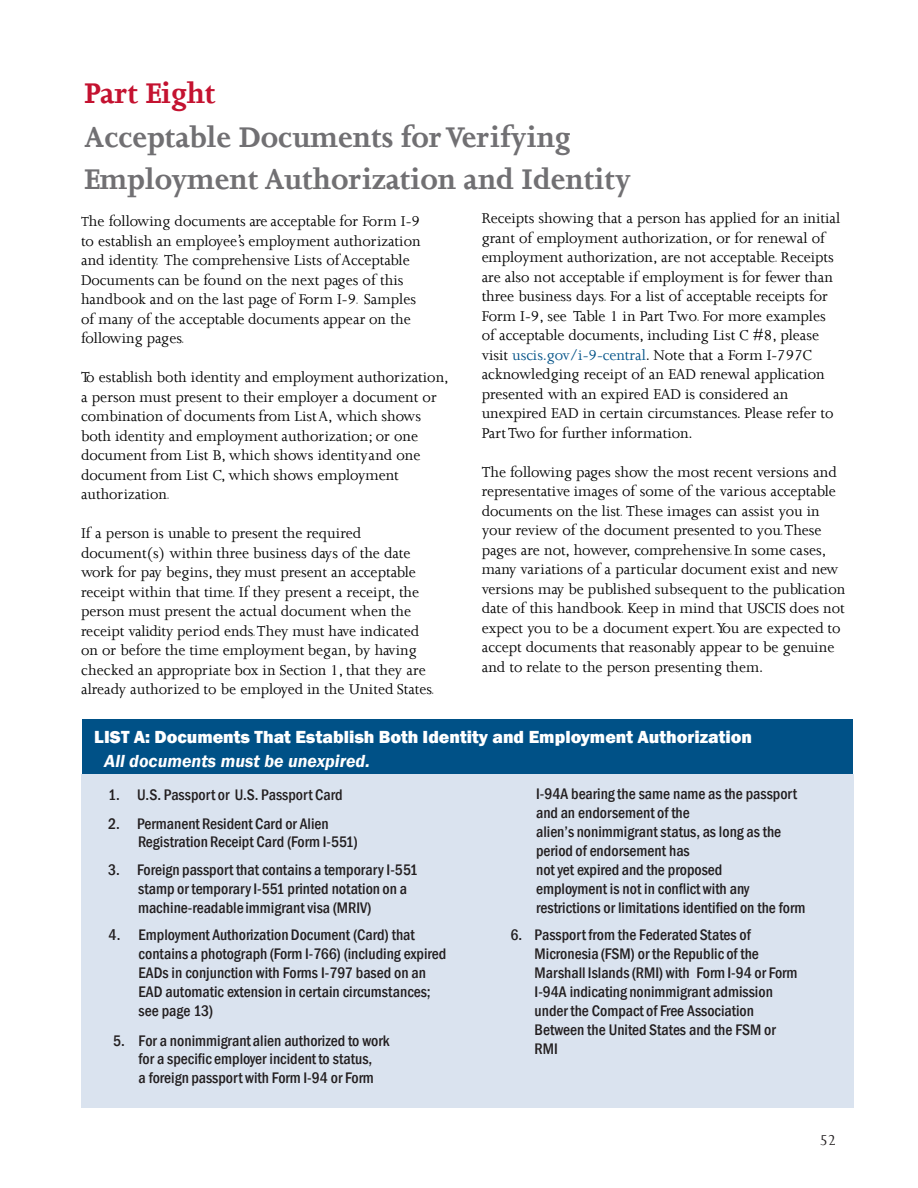
<style>
.page{position:relative;width:918px;height:1188px;background:#fff}
.page>*{position:absolute;margin:0;border:0;box-sizing:border-box;transform-origin:0 0}
.t1{font:700 33px "Joanna";color:#717073}
.t2{font:700 33px "Joanna";color:#c41230}
.t3{font:800 18px "Franklin Gothic";color:#fff}
.t4{font:italic 600 18px "Franklin Gothic";color:#fff}
.updated_body_2017{font:16.5px/19.5px "Joanna";color:#000}
.t5{font:16.5px "Joanna";color:#231f20}
.t6{font:500 condensed 15.75px/18.9px "Franklin Gothic";color:#231f20}
.s1{font-size:15px}
.s2{color:#005187}
</style>
<div class="page">
<div style="left:82px;top:719px;width:771px;height:56px;background:#005187"></div>
<div style="left:81px;top:775px;width:772px;height:333px;background:#dae3ef"></div>
<p class="t2" style="left:84px;top:73px;width:133px">Part Eight</p>
<p class="t1" style="left:84px;top:117px;width:488px">Acceptable Documents for Verifying</p>
<p class="t1" style="left:84px;top:159px;width:548px">Employment Authorization and Identity</p>
<p class="updated_body_2017" style="left:81px;top:211px;width:341px"><span class="s1">T</span>he following documents are acceptable for Form I-9 to establish an employee’s employment authorization and identity. The comprehensive Lists of Acceptable Documents can be found on the next pages of this handbook and on the last page of Form I-9. Samples of many of the acceptable documents appear on the following pages.</p>
<p class="updated_body_2017" style="left:81px;top:367px;width:369px">To establish both identity and employment authorization, a person must present to their employer a document or combination of documents from List A, which shows both identity and employment authorization; or one document from List B, which shows identity and one document from List C, which shows employment authorization.</p>
<p class="updated_body_2017" style="left:81px;top:523px;width:354px">If a person is unable to present the required document(s) within three business days of the date work for pay begins, they must present an acceptable receipt within that time. If they present a receipt, the person must present the actual document when the receipt validity period ends. They must have indicated on or before the time employment began, by having checked an appropriate box in Section 1, that they are already authorized to be employed in the United States.</p>
<p class="updated_body_2017" style="left:482px;top:208px;width:360px">Receipts showing that a person has applied for an initial grant of employment authorization, or for renewal of employment authorization, are not acceptable. Receipts are also not acceptable if employment is for fewer than three business days. For a list of acceptable receipts for Form I-9, see Table 1 in Part Two. For more examples of acceptable documents, including List C #8, please visit <span class="s2">uscis.gov/i-9-central</span>. Note that a Form I-797C acknowledging receipt of an EAD renewal application presented with an expired EAD is considered an unexpired EAD in certain circumstances. Please refer to Part Two for further information.</p>
<p class="updated_body_2017" style="left:482px;top:461px;width:365px">The following pages show the most recent versions and representative images of some of the various acceptable documents on the list. These images can assist you in your review of the document presented to you. These pages are not, however, comprehensive. In some cases, many variations of a particular document exist and new versions may be published subsequent to the publication</p>
<p class="updated_body_2017" style="left:482px;top:598px;width:365px">date of this handbook. Keep in mind that USCIS does not expect you to be a document expert. You are expected to accept documents that reasonably appear to be genuine and to relate to the person presenting them.</p>
<p class="t3" style="left:94px;top:725px;width:659px">LIST A: Documents That Establish Both Identity and Employment Authorization</p>
<p class="t4" style="left:104px;top:750px;width:267px">All documents must be unexpired.</p>
<p class="t6" style="left:108px;top:785px;width:236px">1. U.S. Passport or U.S. Passport Card</p>
<p class="t6" style="left:138px;top:814px;width:221px;text-indent:-30px">2. Permanent Resident Card or Alien<br>Registration Receipt Card (Form I-551)</p>
<p class="t6" style="left:138px;top:860px;width:281px;text-indent:-30px">3. Foreign passport that contains a temporary I-551 stamp or temporary I-551 printed notation on a machine-readable immigrant visa (MRIV)</p>
<p class="t6" style="left:139px;top:925px;width:309px;text-indent:-30px">4. Employment Authorization Document (Card) that contains a photograph (Form I-766) (including expired EADs in conjunction with Forms I-797 based on an EAD automatic extension in certain circumstances; see page 13)</p>
<p class="t6" style="left:139px;top:1031px;width:252px;text-indent:-25px">5. For a nonimmigrant alien authorized to work for a specific employer incident to status,<br>a foreign passport with Form I-94 or Form</p>
<p class="t6" style="left:536px;top:785px;width:271px">I-94A bearing the same name as the passport and an endorsement of the<br>alien’s nonimmigrant status, as long as the period of endorsement has<br>not yet expired and the proposed<br>employment is not in conflict with any restrictions or limitations identified on the form</p>
<p class="t6" style="left:535px;top:926px;width:264px;text-indent:-24px">6. Passport from the Federated States of Micronesia (FSM) or the Republic of the Marshall Islands (RMI) with Form I-94 or Form I-94A indicating nonimmigrant admission under the Compact of Free Association Between the United States and the FSM or RMI</p>
<p class="t5" style="left:819px;top:1130px;width:19px">52</p>
</div>
